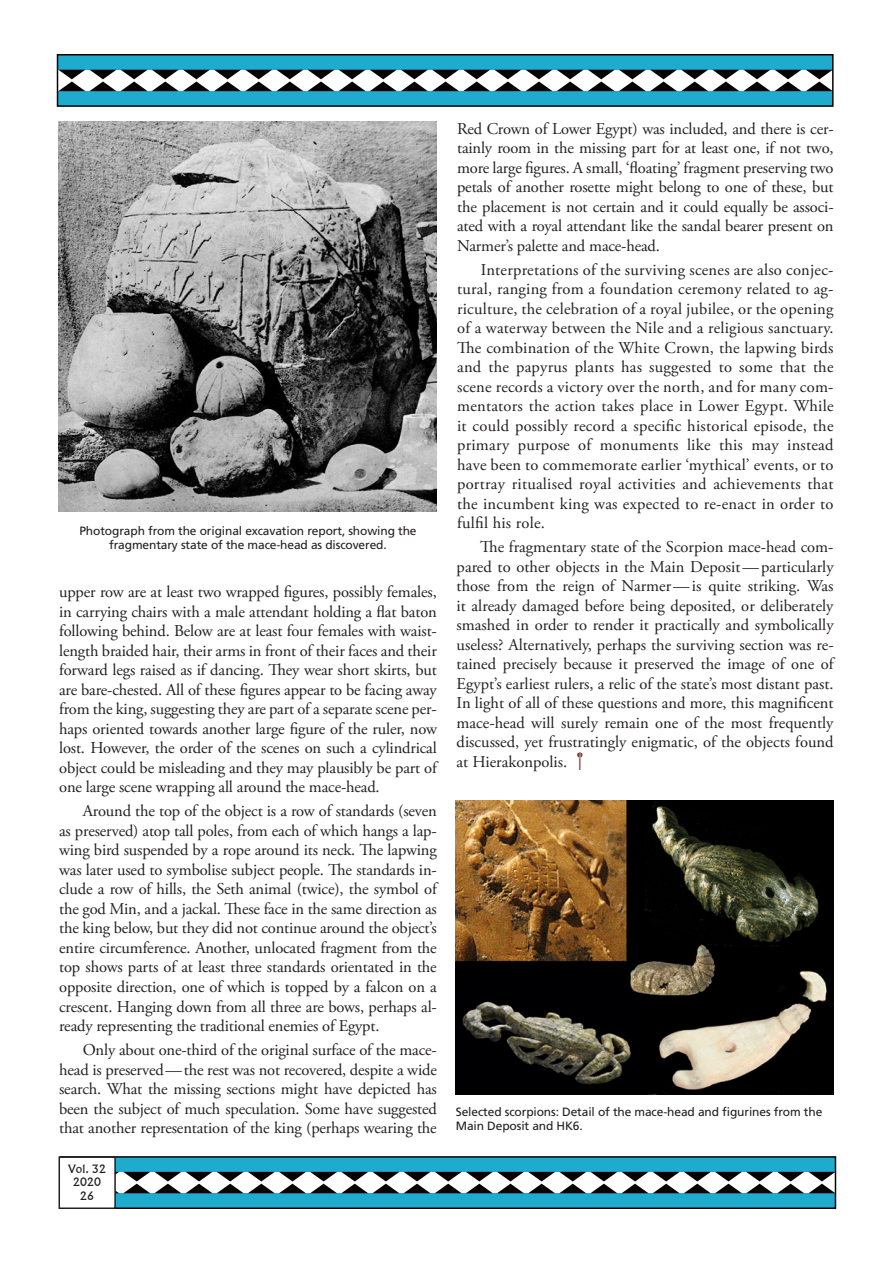
<style>
.page{position:relative;width:893px;height:1263px;background:#fff}
.page>*{position:absolute;margin:0;border:0;box-sizing:border-box;transform-origin:0 0}
.t1{font:16.5px/19.5px "Adobe Garamond Pro";letter-spacing:-.01em;color:#231f20;text-align:justify}
.t2{font:12px/14.4px "Frutiger";letter-spacing:-.01em;color:#231f20;text-align:center}
.t3{font:11.25px/13.5px "Flareserif 821 BT";color:#231f20;text-align:center}
.s1{font-family:"Hieroglyph H";font-size:19.5px;color:#763124}
</style>
<div class="page">
<div style="left:60px;top:1157px;width:775px;height:15px;background:#1fabce"></div>
<div style="left:60px;top:1193px;width:775px;height:15px;background:#1fabce"></div>
<svg style="left:116px;top:1172px;width:717px;height:21px"></svg>
<div style="left:59px;top:1156px;width:777px;height:53px;border:2px solid #080302"></div>
<div style="left:59px;top:1157px;width:56px;height:51px;background:#fff"></div>
<div style="left:59px;top:1156px;width:57px;height:53px;border:2px solid #231f20"></div>
<div style="left:58px;top:55px;width:775px;height:15px;background:#1fabce"></div>
<div style="left:58px;top:91px;width:775px;height:15px;background:#1fabce"></div>
<svg style="left:60px;top:70px;width:771px;height:21px"></svg>
<div style="left:57px;top:54px;width:777px;height:53px;border:2px solid #080302"></div>
<img style="left:58px;top:122px;width:379px;height:390px">
<img style="left:456px;top:800px;width:378px;height:294px">
<p class="t2" style="left:79px;top:523px;width:339px">Photograph from the original excavation report, showing the fragmentary state of the mace-head as discovered.</p>
<p class="t1" style="left:59px;top:583px;width:379px">upper row are at least two wrapped figures, possibly females, in carrying chairs with a male attendant holding a flat baton following behind. Below are at least four females with waist&shy;length braided hair, their arms in front of their faces and their forward legs raised as if dancing. They wear short skirts, but are bare-chested. All of these figures appear to be facing away from the king, suggesting they are part of a separate scene per&shy;haps oriented towards another large figure of the ruler, now lost. However, the order of the scenes on such a cylindrical object could be misleading and they may plausibly be part of one large scene wrapping all around the mace-head.</p>
<p class="t1" style="left:59px;top:802px;width:379px;text-indent:24px">Around the top of the object is a row of standards (seven as preserved) atop tall poles, from each of which hangs a lap&shy;wing bird suspended by a rope around its neck. The lapwing was later used to symbolise subject people. The standards in&shy;clude a row of hills, the Seth animal (twice), the symbol of the god Min, and a jackal. These face in the same direction as the king below, but they did not continue around the object’s entire circumference. Another, unlocated fragment from the top shows parts of at least three standards orientated in the opposite direction, one of which is topped by a falcon on a crescent. Hanging down from all three are bows, perhaps al&shy;ready representing the traditional enemies of Egypt.</p>
<p class="t1" style="left:59px;top:1041px;width:379px;text-indent:24px">Only about one-third of the original surface of the mace&shy;head is preserved—the rest was not recovered, despite a wide search. What the missing sections might have depicted has been the subject of much speculation. Some have suggested that another representation of the king (perhaps wearing the</p>
<p class="t3" style="left:68px;top:1162px;width:39px">Vol. 32<br>2020<br>26</p>
<p class="t1" style="left:457px;top:119px;width:378px">Red Crown of Lower Egypt) was included, and there is cer&shy;tainly room in the missing part for at least one, if not two, more large figures. A small, ‘floating’ fragment preserving two petals of another rosette might belong to one of these, but the placement is not certain and it could equally be associ&shy;ated with a royal attendant like the sandal bearer present on Narmer’s palette and mace-head.</p>
<p class="t1" style="left:457px;top:260px;width:378px;text-indent:24px">Interpretations of the surviving scenes are also conjec&shy;tural, ranging from a foundation ceremony related to ag&shy;riculture, the celebration of a royal jubilee, or the opening of a waterway between the Nile and a religious sanctuary.<br>The combination of the White Crown, the lapwing birds and the papyrus plants has suggested to some that the scene records a victory over the north, and for many com&shy;mentators the action takes place in Lower Egypt. While it could possibly record a specific historical episode, the primary purpose of monuments like this may instead have been to commemorate earlier ‘mythical’ events, or to portray ritualised royal activities and achievements that the incumbent king was expected to re-enact in order to fulfil his role.</p>
<p class="t1" style="left:457px;top:538px;width:378px;text-indent:24px">The fragmentary state of the Scorpion mace-head com&shy;pared to other objects in the Main Deposit—particularly those from the reign of Narmer—is quite striking. Was it already damaged before being deposited, or deliberately smashed in order to render it practically and symbolically useless? Alternatively, perhaps the surviving section was re&shy;tained precisely because it preserved the image of one of Egypt’s earliest rulers, a relic of the state’s most distant past.<br>In light of all of these questions and more, this magnificent mace-head will surely remain one of the most frequently discussed, yet frustratingly enigmatic, of the objects found at Hierakonpolis. <span class="s1">[</span></p>
<p class="t2" style="left:456px;top:1104px;width:368px;text-align:left">Selected scorpions: Detail of the mace-head and figurines from the<br>Main Deposit and HK6.</p>
</div>
